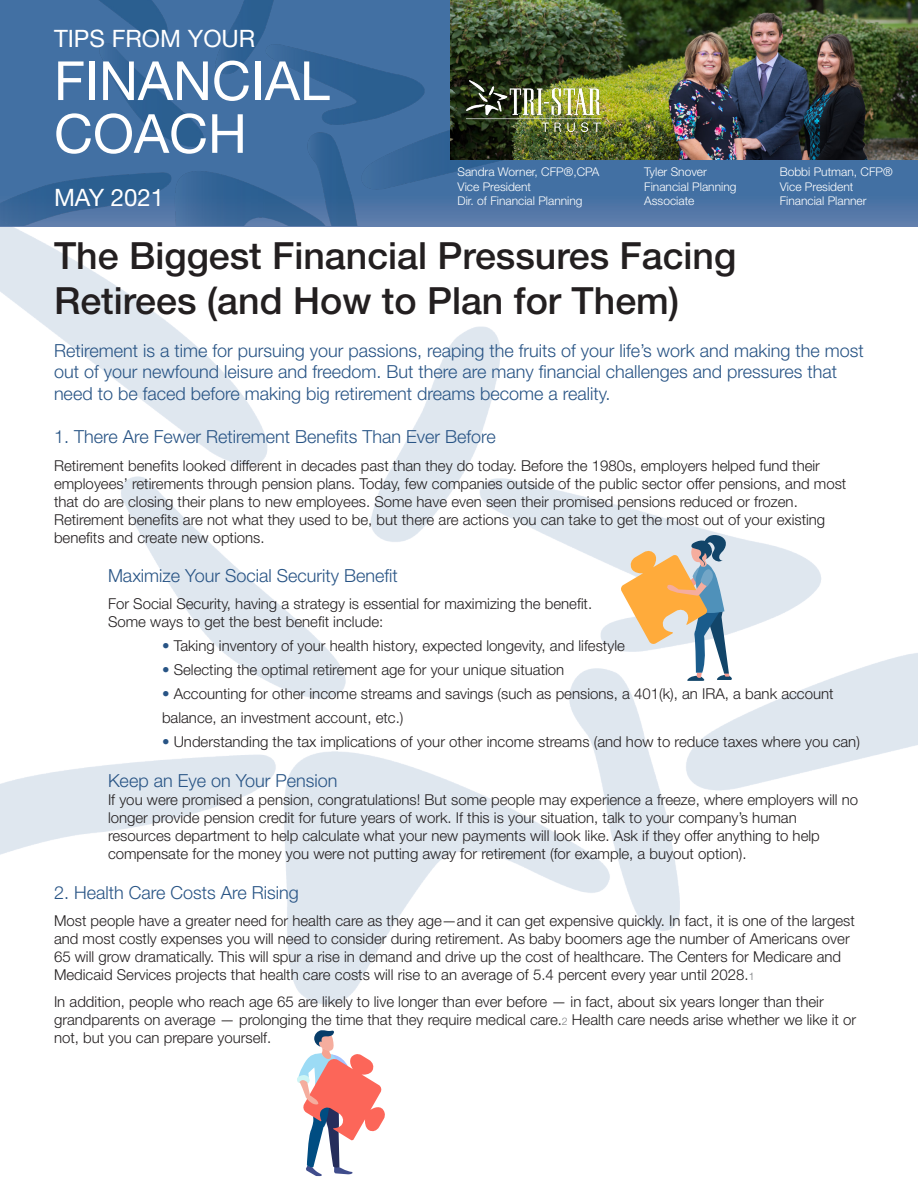
<style>
.page{position:relative;width:918px;height:1188px;background:#fff}
.page>*{position:absolute;margin:0;border:0;box-sizing:border-box;transform-origin:0 0}
.t1{font:54px "Helvetica Neue LT Std";color:#fff}
.t2{font:500 37.5px "Helvetica Neue LT Std";color:#231f20}
.t3{font:24px "Helvetica Neue LT Std";color:#fff}
.t4{font:300 18px/21.6px "Helvetica Neue LT Std";color:#285485}
.t5{font:300 15px/18px "Helvetica Neue LT Std";color:#231f20}
.t6{font:300 12px "Helvetica Neue LT Std";color:#fff}
.s1{color:#285485}
.s2{font-size:10.5px;color:#787a7d}
.s3{font-size:10.5px;color:#808285}
</style>
<div class="page">
<div style="left:1px;top:0;width:917px;height:226px;background:#4270a3"></div>
<img style="left:0;top:0;width:503px;height:183px">
<img style="left:0;top:183px;width:918px;height:822px">
<img style="left:450px;top:0;width:468px;height:160px">
<img style="left:466px;top:80px;width:135px;height:51px">
<svg style="left:297px;top:1030px;width:88px;height:146px"></svg>
<svg style="left:620px;top:535px;width:112px;height:146px"></svg>
<p class="t3" style="left:54px;top:24px;width:203px">TIPS FROM YOUR</p>
<p class="t1" style="left:54px;top:49px;width:277px">FINANCIAL</p>
<p class="t1" style="left:54px;top:101px;width:194px">COACH</p>
<p class="t3" style="left:54px;top:183px;width:112px">MAY 2021</p>
<p class="t2" style="left:54px;top:233px;width:684px">The Biggest Financial Pressures Facing</p>
<p class="t2" style="left:54px;top:278px;width:627px">Retirees (and How to Plan for Them)</p>
<p class="t4" style="left:54px;top:339px;width:811px">Retirement is a time for pursuing your passions, reaping the fruits of your life’s work and making the most out of your newfound leisure and freedom. But there are many financial challenges and pressures that need to be faced before making big retirement dreams become a reality.</p>
<p class="t4" style="left:54px;top:426px;width:443px">1. There Are Fewer Retirement Benefits Than Ever Before</p>
<p class="t5" style="left:54px;top:456px;width:768px">Retirement benefits looked different in decades past than they do today. Before the 1980s, employers helped fund their</p>
<p class="t5" style="left:54px;top:474px;width:794px">employees’ retirements through pension plans. Today, few companies outside of the public sector offer pensions, and most that do are closing their plans to new employees. Some have even seen their promised pensions reduced or frozen.</p>
<p class="t5" style="left:54px;top:510px;width:773px">Retirement benefits are not what they used to be, but there are actions you can take to get the most out of your existing</p>
<p class="t5" style="left:54px;top:528px;width:212px">benefits and create new options.</p>
<p class="t4" style="left:108px;top:565px;width:291px">Maximize Your Social Security Benefit</p>
<p class="t5" style="left:108px;top:595px;width:486px">For Social Security, having a strategy is essential for maximizing the benefit.</p>
<p class="t5" style="left:108px;top:613px;width:277px">Some ways to get the best benefit include:</p>
<p class="t5" style="left:162px;top:637px;width:464px"><span class="s1">•</span> Taking inventory of your health history, expected longevity, and lifestyle</p>
<p class="t5" style="left:162px;top:661px;width:404px"><span class="s1">•</span> Selecting the optimal retirement age for your unique situation</p>
<p class="t5" style="left:162px;top:685px;width:673px"><span class="s1">•</span> Accounting for other income streams and savings (such as pensions, a 401(k), an IRA, a bank account</p>
<p class="t5" style="left:162px;top:709px;width:243px">balance, an investment account, etc.)</p>
<p class="t5" style="left:162px;top:733px;width:699px"><span class="s1">•</span> Understanding the tax implications of your other income streams (and how to reduce taxes where you can)</p>
<p class="t4" style="left:108px;top:770px;width:231px">Keep an Eye on Your Pension</p>
<p class="t5" style="left:108px;top:790px;width:752px">If you were promised a pension, congratulations! But some people may experience a freeze, where employers will no</p>
<p class="t5" style="left:108px;top:808px;width:690px">longer provide pension credit for future years of work. If this is your situation, talk to your company’s human</p>
<p class="t5" style="left:108px;top:826px;width:713px">resources department to help calculate what your new payments will look like. Ask if they offer anything to help</p>
<p class="t5" style="left:108px;top:844px;width:640px">compensate for the money you were not putting away for retirement (for example, a buyout option).</p>
<p class="t4" style="left:54px;top:882px;width:246px">2. Health Care Costs Are Rising</p>
<p class="t5" style="left:54px;top:912px;width:802px">Most people have a greater need for health care as they age—and it can get expensive quickly. In fact, it is one of the largest and most costly expenses you will need to consider during retirement. As baby boomers age the number of Americans over 65 will grow dramatically. This will spur a rise in demand and drive up the cost of healthcare. The Centers for Medicare and Medicaid Services projects that health care costs will rise to an average of 5.4 percent every year until 2028.<span class="s2">1</span></p>
<p class="t5" style="left:54px;top:993px;width:804px">In addition, people who reach age 65 are likely to live longer than ever before — in fact, about six years longer than their grandparents on average — prolonging the time that they require medical care.<span class="s3">2</span> Health care needs arise whether we like it or not, but you can prepare yourself.</p>
<p class="t6" style="left:458px;top:165px;width:143px">Sandra Worner, CFP®,CPA</p>
<p class="t6" style="left:458px;top:179px;width:75px">Vice President</p>
<p class="t6" style="left:458px;top:193px;width:127px">Dir. of Financial Planning</p>
<p class="t6" style="left:644px;top:165px;width:64px">Tyler Snover</p>
<p class="t6" style="left:644px;top:179px;width:94px">Financial Planning</p>
<p class="t6" style="left:644px;top:193px;width:52px">Associate</p>
<p class="t6" style="left:780px;top:165px;width:114px">Bobbi Putman, CFP®</p>
<p class="t6" style="left:780px;top:179px;width:75px">Vice President</p>
<p class="t6" style="left:780px;top:193px;width:88px">Financial Planner</p>
</div>
